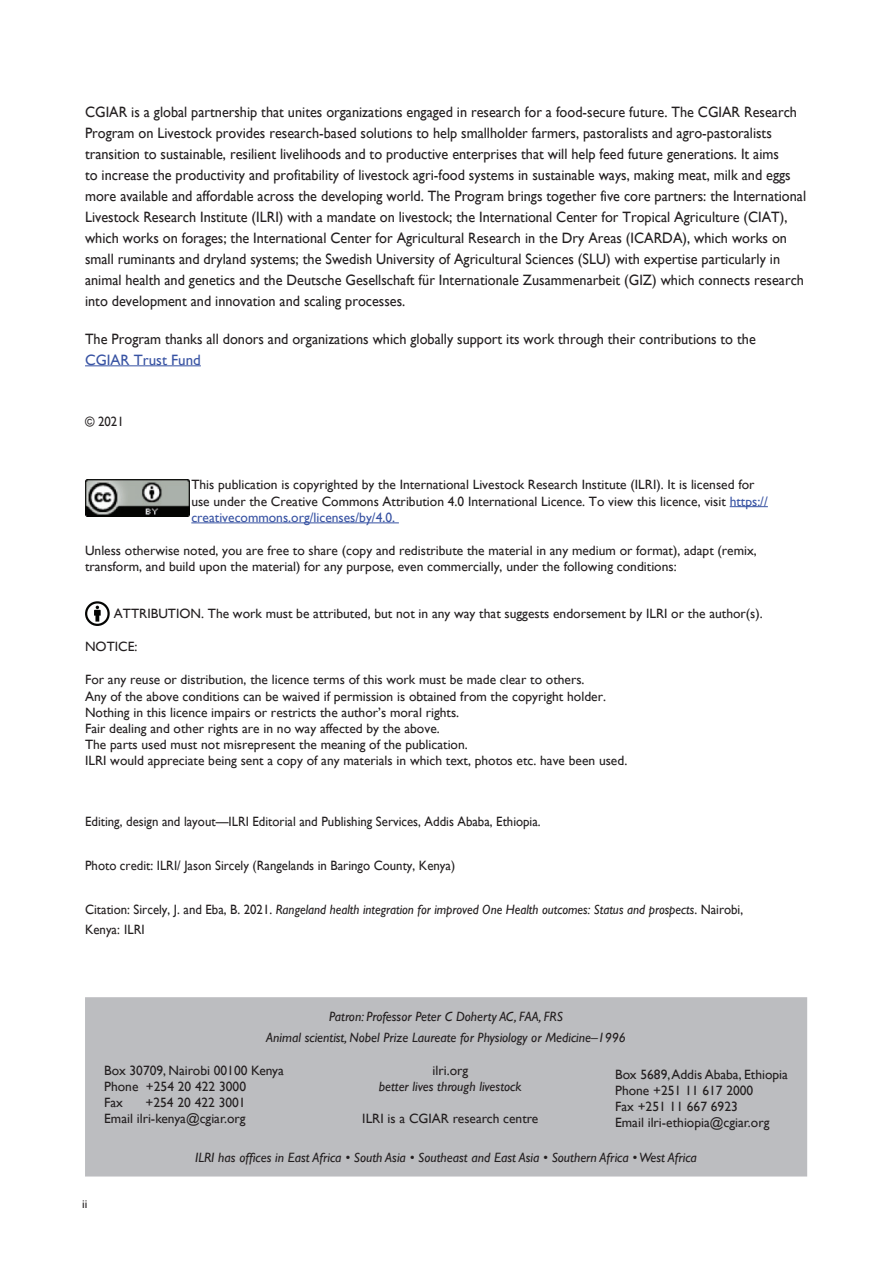
<style>
.page{position:relative;width:893px;height:1263px;background:#fff}
.page>*{position:absolute;margin:0;border:0;box-sizing:border-box;transform-origin:0 0}
.t1{font:15px/21px "Gill Sans";color:#231f20;scale:.95 1}
.t2{font:15px "Gill Sans";color:#3853a3}
.t3{font:13.5px/16.2px "Gill Sans";color:#231f20}
.t4{font:italic 13.5px/21px "Gill Sans";color:#231f20;text-align:center}
.t5{font:13.5px "Gill Sans";color:#231f20;scale:.95 1}
.t6{font:italic 13.5px/19.2px "Gill Sans";color:#231f20;scale:.95 1}
.t7{font:12px "Gill Sans";color:#231f20}
.s1{color:#3853a3}
.s2{font-style:normal}
.s3{font-style:inherit}
</style>
<div class="page">
<hr style="left:85px;top:365px;width:116px;height:1px;background:#3853a3">
<hr style="left:730px;top:506px;width:38px;height:1px;background:#3853a3">
<hr style="left:191px;top:522px;width:208px;height:1px;background:#3853a3">
<svg style="left:85px;top:601px;width:25px;height:25px"></svg>
<div style="left:85px;top:997px;width:722px;height:179px;background:#bcbdc0"></div>
<img style="left:85px;top:480px;width:105px;height:36px">
<p class="t1" style="left:85px;top:101px;width:761px">CGIAR is a global partnership that unites organizations engaged in research for a food-secure future. The CGIAR Research Program on Livestock provides research-based solutions to help smallholder farmers, pastoralists and agro-pastoralists transition to sustainable, resilient livelihoods and to productive enterprises that will help feed future generations. It aims<br>to increase the productivity and profitability of livestock agri-food systems in sustainable ways, making meat, milk and eggs more available and affordable across the developing world. The Program brings together five core partners: the International Livestock Research Institute (ILRI) with a mandate on livestock; the International Center for Tropical Agriculture (CIAT), which works on forages; the International Center for Agricultural Research in the Dry Areas (ICARDA), which works on small ruminants and dryland systems; the Swedish University of Agricultural Sciences (SLU) with expertise particularly in animal health and genetics and the Deutsche Gesellschaft für Internationale Zusammenarbeit (GIZ) which connects research into development and innovation and scaling processes.</p>
<p class="t1" style="left:85px;top:328px;width:708px">The Program thanks all donors and organizations which globally support its work through their contributions to the</p>
<p class="t2" style="left:85px;top:351px;width:117px">CGIAR Trust Fund</p>
<p class="t5" style="left:85px;top:413px;width:42px">© 2021</p>
<p class="t3" style="left:191px;top:477px;width:578px">This publication is copyrighted by the International Livestock Research Institute (ILRI). It is licensed for use under the Creative Commons Attribution 4.0 International Licence. To view this licence, visit <span class="s1">https:// creativecommons.org/licenses/by/4.0.</span></p>
<p class="t3" style="left:85px;top:542px;width:673px">Unless otherwise noted, you are free to share (copy and redistribute the material in any medium or format), adapt (remix, transform, and build upon the material) for any purpose, even commercially, under the following conditions:</p>
<p class="t3" style="left:114px;top:605px;width:650px">ATTRIBUTION. The work must be attributed, but not in any way that suggests endorsement by ILRI or the author(s).</p>
<p class="t3" style="left:85px;top:638px;width:54px">NOTICE:</p>
<p class="t3" style="left:85px;top:672px;width:544px">For any reuse or distribution, the licence terms of this work must be made clear to others.<br>Any of the above conditions can be waived if permission is obtained from the copyright holder.<br>Nothing in this licence impairs or restricts the author’s moral rights.<br>Fair dealing and other rights are in no way affected by the above.<br>The parts used must not misrepresent the meaning of the publication.<br>ILRI would appreciate being sent a copy of any materials in which text, photos etc. have been used.</p>
<p class="t5" style="left:85px;top:814px;width:481px">Editing, design and layout—ILRI Editorial and Publishing Services, Addis Ababa, Ethiopia.</p>
<p class="t5" style="left:85px;top:858px;width:391px">Photo credit: ILRI/ Jason Sircely (Rangelands in Baringo County, Kenya)</p>
<p class="t6" style="left:85px;top:900px;width:694px"><span class="s2">Citation:</span> <span class="s2">Sircely, J.</span> <span class="s2">and Eba, B. 2021.</span> <span class="s3">Rangel</span>and health integration for improved One Health outcomes: Status and prospects<span class="s2">. Nairobi,<br>Kenya: ILRI</span></p>
<p class="t7" style="left:82px;top:1197px;width:7px">ii</p>
<p class="t4" style="left:266px;top:1006px;width:361px">Patron: Professor Peter C Doherty AC, FAA, FRS<br>Animal scientist, Nobel Prize Laureate for Physiology or Medicine–1996</p>
<p class="t3" style="left:104px;top:1062px;width:181px">Box 30709, Nairobi 00100 Kenya<br>Phone +254 20 422 3000<br>Fax</p>
<p class="t3" style="left:432px;top:1062px;width:37px">ilri.org</p>
<p class="t4" style="left:379px;top:1076px;width:144px">better lives through livestock</p>
<p class="t3" style="left:362px;top:1110px;width:178px">ILRI is a CGIAR research centre</p>
<p class="t3" style="left:615px;top:1066px;width:174px">Box 5689, Addis Ababa, Ethiopia<br>Phone +251 11 617 2000<br>Fax +251 11 667 6923<br>Email ilri-ethiopia@cgiar.org</p>
<p class="t4" style="left:195px;top:1147px;width:503px">ILRI has offices in East Africa • South Asia • Southeast and East Asia • Southern Africa • West Africa</p>
<p class="t3" style="left:104px;top:1094px;width:143px;text-align:right">+254 20 422 3001<br>Email ilri-kenya@cgiar.org</p>
</div>
